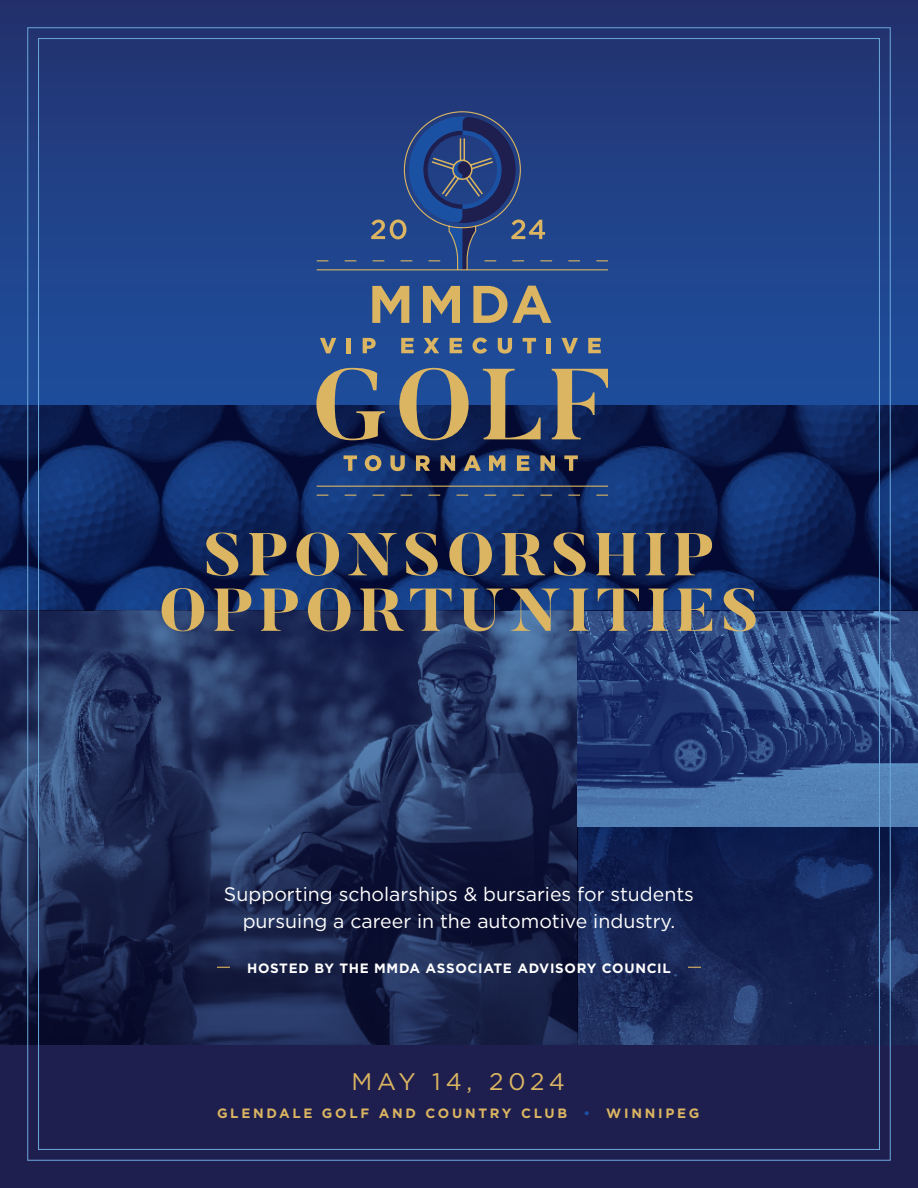
<style>
.page{position:relative;width:918px;height:1188px;background:#fff}
.page>*{position:absolute;margin:0;border:0;box-sizing:border-box;transform-origin:0 0}
.t1{font:800 60px/55.5px "Butler";letter-spacing:.1em;color:#dbb561;text-align:center}
.t2{font:24px "Gotham";letter-spacing:.195em;color:#dbb561}
.t3{font:19.5px/27px "Gotham";color:#fff;text-align:center}
.t4{font:700 13.5px "Gotham";letter-spacing:.05em;color:#fff}
.t5{font:700 13.5px "Gotham";letter-spacing:.2em;color:#dbb561}
.s1{color:#1b51a3}
</style>
<div class="page">
<svg style="left:0;top:0;width:918px;height:405px;background:#214084"></svg>
<img style="left:0;top:611px;width:577px;height:434px">
<img style="left:577px;top:826px;width:341px;height:219px">
<div style="left:0;top:1045px;width:918px;height:143px;background:#1f1f4f"></div>
<img style="left:0;top:405px;width:918px;height:206px">
<svg style="left:577px;top:611px;width:341px;height:215px;background:#325087"></svg>
<svg style="left:316px;top:111px;width:292px;height:385px;background:#354d7d"></svg>
<svg style="left:217px;top:967px;width:13px;height:1px"></svg>
<svg style="left:688px;top:967px;width:13px;height:1px"></svg>
<h1 class="t1" style="left:159px;top:528px;width:601px">SPONSORSHIP<br>OPPORTUNITIES</h1>
<p class="t3" style="left:224px;top:881px;width:472px">Supporting scholarships &amp; bursaries for students pursuing a career in the automotive industry.</p>
<p class="t4" style="left:247px;top:959px;width:425px">HOSTED BY THE MMDA ASSOCIATE ADVISORY COUNCIL</p>
<p class="t2" style="left:352px;top:1066px;width:215px">MAY 14, 2024</p>
<p class="t5" style="left:217px;top:1104px;width:484px">GLENDALE GOLF AND COUNTRY CLUB <span class="s1">•</span> WINNIPEG</p>
</div>
